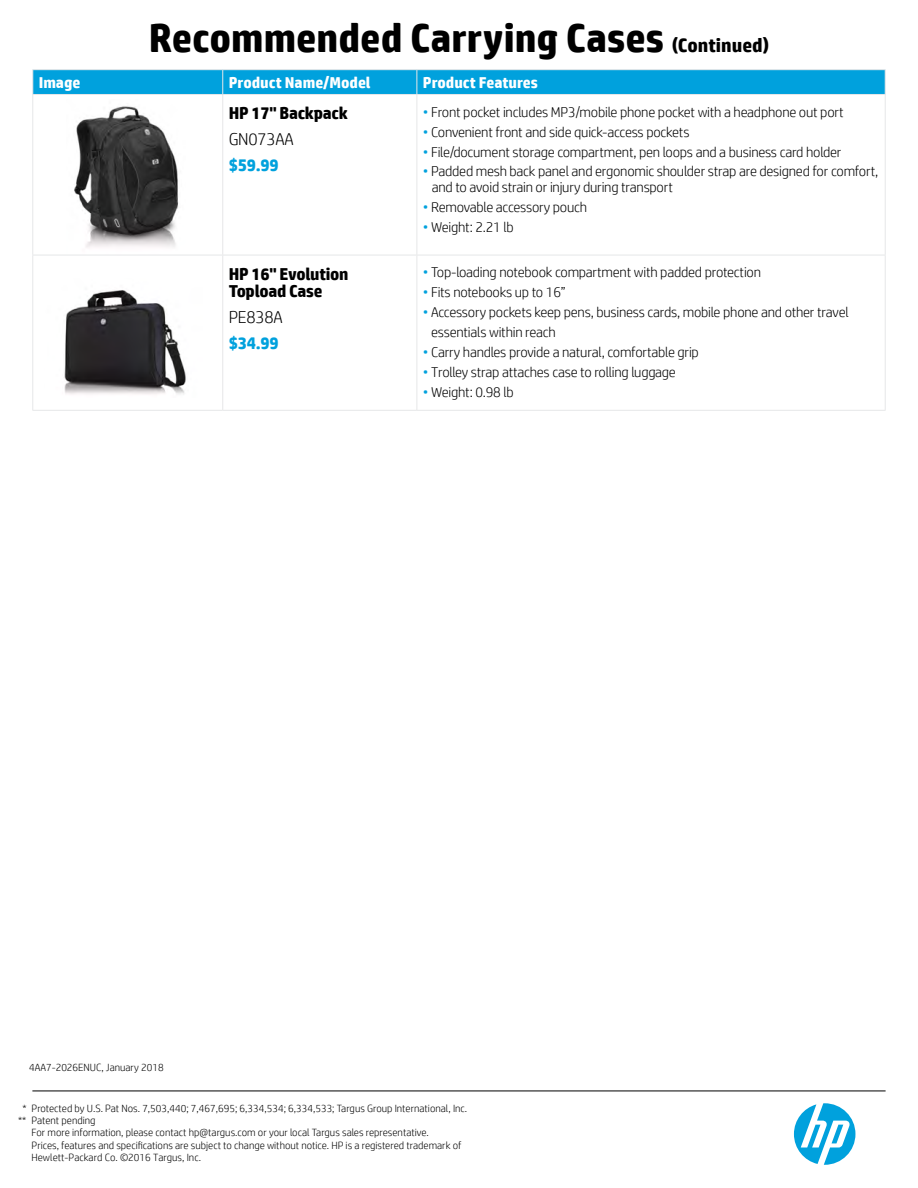
<style>
.page{position:relative;width:918px;height:1188px;background:#fff}
.page>*{position:absolute;margin:0;border:0;box-sizing:border-box;transform-origin:0 0}
.t1{font:700 40.5px "HP Simplified";color:#000}
.t2{font:700 17.25px/17.2px "HP Simplified";letter-spacing:-.015em;color:#000}
.t3{font:300 17.25px "HP Simplified";letter-spacing:-.015em;color:#000}
.t4{font:700 17.25px "HP Simplified";letter-spacing:-.015em;color:#00a1dd}
.t5{font:700 15.75px "HP Simplified";color:#fff}
.t6{font:300 14.25px/15.8px "HP Simplified";letter-spacing:-.015em;color:#000}
.t7{font:300 10.5px/12.6px "HP Simplified";color:#000}
.s1{font-size:19.5px}
.s2{color:#00a1dd}
</style>
<div class="page">
<img style="left:67px;top:106px;width:119px;height:149px">
<img style="left:64px;top:290px;width:122px;height:104px">
<svg style="left:794px;top:1103px;width:61px;height:62px"></svg>
<hr style="left:32px;top:1091px;width:854px;height:1px;background:#000">
<hr style="left:32px;top:69px;width:191px;height:1px;background:#e6e7e8">
<hr style="left:223px;top:69px;width:194px;height:1px;background:#e6e7e8">
<hr style="left:417px;top:69px;width:469px;height:1px;background:#e6e7e8">
<div style="left:32px;top:70px;width:854px;height:24px;background:#00a1dd"></div>
<hr style="left:32px;top:94px;width:191px;height:1px;background:#e6e7e8">
<hr style="left:32px;top:95px;width:1px;height:160px;background:#e6e7e8">
<hr style="left:223px;top:94px;width:194px;height:1px;background:#e6e7e8">
<hr style="left:222px;top:95px;width:1px;height:160px;background:#e6e7e8">
<hr style="left:417px;top:94px;width:469px;height:1px;background:#e6e7e8">
<hr style="left:417px;top:95px;width:1px;height:160px;background:#e6e7e8">
<hr style="left:885px;top:95px;width:1px;height:160px;background:#e6e7e8">
<hr style="left:32px;top:255px;width:191px;height:1px;background:#e6e7e8">
<hr style="left:32px;top:255px;width:1px;height:155px;background:#e6e7e8">
<hr style="left:223px;top:255px;width:194px;height:1px;background:#e6e7e8">
<hr style="left:222px;top:255px;width:1px;height:155px;background:#e6e7e8">
<hr style="left:417px;top:255px;width:469px;height:1px;background:#e6e7e8">
<hr style="left:417px;top:255px;width:1px;height:155px;background:#e6e7e8">
<hr style="left:885px;top:255px;width:1px;height:155px;background:#e6e7e8">
<hr style="left:32px;top:410px;width:191px;height:1px;background:#e6e7e8">
<hr style="left:223px;top:410px;width:194px;height:1px;background:#e6e7e8">
<hr style="left:417px;top:410px;width:469px;height:1px;background:#e6e7e8">
<h1 class="t1" style="left:149px;top:11px;width:622px">Recommended Carrying Cases <span class="s1">(Continued)</span></h1>
<p class="t5" style="left:39px;top:73px;width:43px">Image</p>
<p class="t5" style="left:229px;top:73px;width:143px">Product Name/Model</p>
<p class="t5" style="left:423px;top:73px;width:117px">Product Features</p>
<p class="t2" style="left:229px;top:105px;width:121px">HP 17" Backpack</p>
<p class="t3" style="left:229px;top:128px;width:67px">GN073AA</p>
<p class="t4" style="left:229px;top:154px;width:51px">$59.99</p>
<p class="t6" style="left:423px;top:104px;width:422px"><span class="s2">•</span> Front pocket includes MP3/mobile phone pocket with a headphone out port</p>
<p class="t6" style="left:423px;top:124px;width:268px"><span class="s2">•</span> Convenient front and side quick-access pockets</p>
<p class="t6" style="left:423px;top:143px;width:420px"><span class="s2">•</span> File/document storage compartment, pen loops and a business card holder</p>
<p class="t6" style="left:432px;top:163px;width:448px;text-indent:-9px"><span class="s2">•</span> Padded mesh back panel and ergonomic shoulder strap are designed for comfort, and to avoid strain or injury during transport</p>
<p class="t6" style="left:423px;top:199px;width:166px"><span class="s2">•</span> Removable accessory pouch</p>
<p class="t6" style="left:423px;top:219px;width:92px"><span class="s2">•</span> Weight: 2.21 lb</p>
<p class="t2" style="left:229px;top:265px;width:121px">HP 16" Evolution<br>Topload Case</p>
<p class="t3" style="left:229px;top:306px;width:55px">PE838A</p>
<p class="t4" style="left:229px;top:332px;width:51px">$34.99</p>
<p class="t6" style="left:423px;top:264px;width:340px"><span class="s2">•</span> Top-loading notebook compartment with padded protection</p>
<p class="t6" style="left:423px;top:284px;width:144px"><span class="s2">•</span> Fits notebooks up to 16”</p>
<p class="t6" style="left:431px;top:302px;width:419px;line-height:19.8px;text-indent:-8px"><span class="s2">•</span> Accessory pockets keep pens, business cards, mobile phone and other travel essentials within reach</p>
<p class="t6" style="left:423px;top:344px;width:278px"><span class="s2">•</span> Carry handles provide a natural, comfortable grip</p>
<p class="t6" style="left:423px;top:363px;width:255px"><span class="s2">•</span> Trolley strap attaches case to rolling luggage</p>
<p class="t6" style="left:423px;top:383px;width:92px"><span class="s2">•</span> Weight: 0.98 lb</p>
<p class="t7" style="left:29px;top:1061px;width:136px">4AA7-2026ENUC, January 2018</p>
<p class="t7" style="left:18px;top:1102px;width:451px;line-height:12px;text-indent:4px">* Protected by U.S. Pat Nos. 7,503,440; 7,467,695; 6,334,534; 6,334,533; Targus Group International, Inc. ** Patent pending</p>
<p class="t7" style="left:32px;top:1126px;width:431px">For more information, please contact hp@targus.com or your local Targus sales representative.<br>Prices, features and specifications are subject to change without notice. HP is a registered trademark of<br>Hewlett-Packard Co. ©2016 Targus, Inc.</p>
</div>
